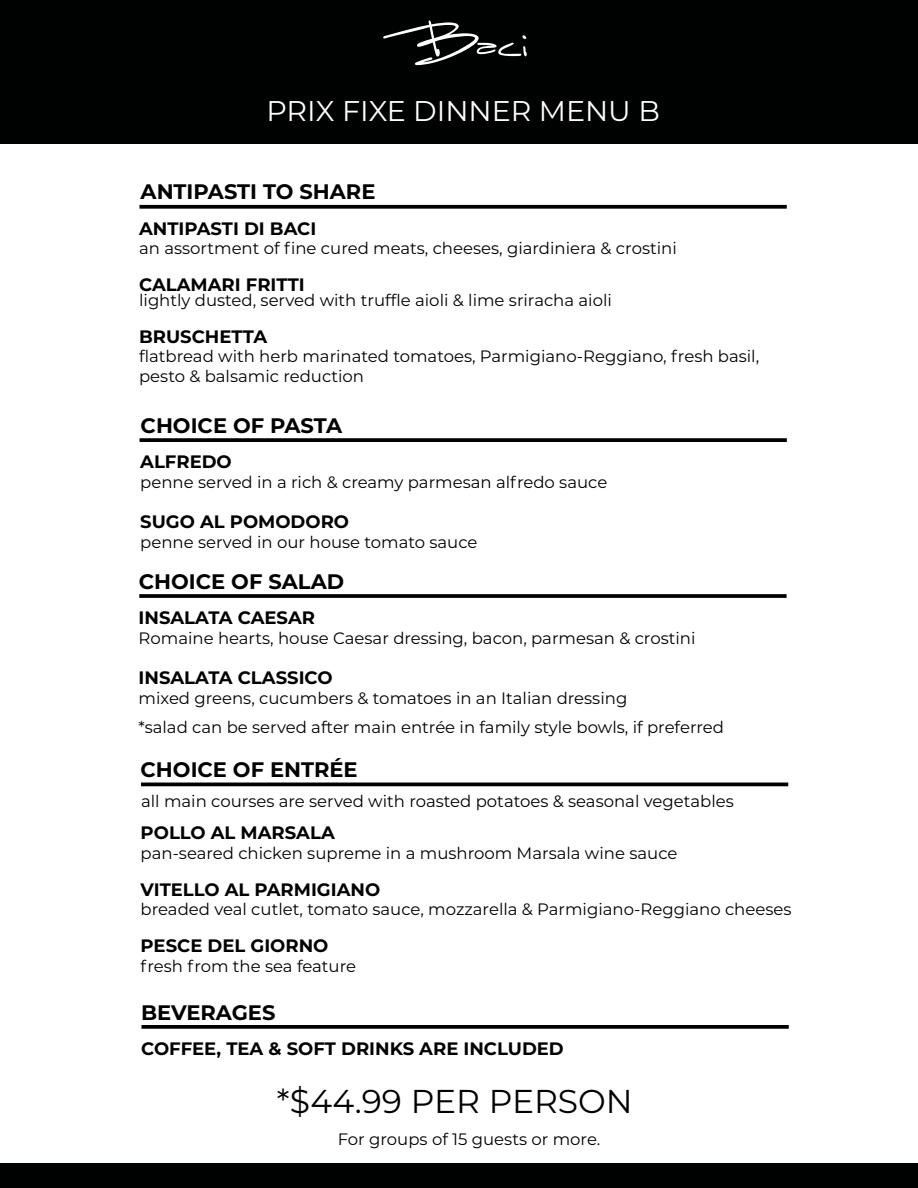
<style>
.page{position:relative;width:918px;height:1188px;background:#fff}
.page>*{position:absolute;margin:0;border:0;box-sizing:border-box;transform-origin:0 0}
.t1{font:33px "Montserrat";color:#000}
.t2{font:28.5px "Montserrat";color:#fff}
.t3{font:700 21px "Montserrat";color:#000}
.t4{font:700 18px "Montserrat";color:#000}
.t5{font:16.5px/19.8px "Montserrat";color:#000}
</style>
<div class="page">
<div style="left:0;top:0;width:918px;height:144px;background:#000101"></div>
<svg style="left:383px;top:20px;width:144px;height:45px"></svg>
<svg style="left:139px;top:205px;width:648px;height:4px;background:#161616"></svg>
<svg style="left:140px;top:438px;width:647px;height:4px;background:#0f0f0f"></svg>
<svg style="left:141px;top:1025px;width:648px;height:4px;background:#101010"></svg>
<hr style="left:141px;top:783px;width:647px;height:3px;background:#000">
<svg style="left:139px;top:594px;width:648px;height:4px;background:#0f0f0f"></svg>
<div style="left:0;top:1164px;width:918px;height:24px;background:#000101"></div>
<h2 class="t2" style="left:266px;top:92px;width:395px">PRIX FIXE DINNER MENU B</h2>
<p class="t3" style="left:141px;top:177px;width:236px">ANTIPASTI TO SHARE</p>
<p class="t4" style="left:139px;top:215px;width:179px">ANTIPASTI DI BACI</p>
<p class="t5" style="left:139px;top:238px;width:539px">an assortment of fine cured meats, cheeses, giardiniera &amp; crostini</p>
<p class="t4" style="left:139px;top:272px;width:167px">CALAMARI FRITTI</p>
<p class="t5" style="left:139px;top:290px;width:474px">lightly dusted, served with truffle aioli &amp; lime sriracha aioli</p>
<p class="t4" style="left:139px;top:323px;width:130px">BRUSCHETTA</p>
<p class="t5" style="left:139px;top:346px;width:622px">flatbread with herb marinated tomatoes, Parmigiano-Reggiano, fresh basil, pesto &amp; balsamic reduction</p>
<p class="t3" style="left:141px;top:410px;width:203px">CHOICE OF PASTA</p>
<p class="t4" style="left:140px;top:449px;width:93px">ALFREDO</p>
<p class="t5" style="left:140px;top:472px;width:469px">penne served in a rich &amp; creamy parmesan alfredo sauce</p>
<p class="t4" style="left:140px;top:508px;width:210px">SUGO AL POMODORO</p>
<p class="t5" style="left:140px;top:531px;width:339px">penne served in our house tomato sauce</p>
<p class="t3" style="left:139px;top:566px;width:207px">CHOICE OF SALAD</p>
<p class="t4" style="left:139px;top:605px;width:178px">INSALATA CAESAR</p>
<p class="t5" style="left:139px;top:628px;width:559px">Romaine hearts, house Caesar dressing, bacon, parmesan &amp; crostini</p>
<p class="t4" style="left:139px;top:664px;width:196px">INSALATA CLASSICO</p>
<p class="t5" style="left:138px;top:682px;width:587px;line-height:29.5px">mixed greens, cucumbers &amp; tomatoes in an Italian dressing<br>*salad can be served after main entrée in family style bowls, if preferred</p>
<p class="t3" style="left:141px;top:755px;width:219px">CHOICE OF ENTRÉE</p>
<p class="t5" style="left:141px;top:790px;width:594px">all main courses are served with roasted potatoes &amp; seasonal vegetables</p>
<p class="t4" style="left:141px;top:820px;width:196px">POLLO AL MARSALA</p>
<p class="t5" style="left:141px;top:843px;width:538px">pan-seared chicken supreme in a mushroom Marsala wine sauce</p>
<p class="t4" style="left:141px;top:876px;width:241px">VITELLO AL PARMIGIANO</p>
<p class="t5" style="left:141px;top:899px;width:652px">breaded veal cutlet, tomato sauce, mozzarella &amp; Parmigiano-Reggiano cheeses</p>
<p class="t4" style="left:141px;top:933px;width:189px">PESCE DEL GIORNO</p>
<p class="t5" style="left:141px;top:955px;width:217px">fresh from the sea feature</p>
<p class="t3" style="left:141px;top:997px;width:136px">BEVERAGES</p>
<p class="t4" style="left:141px;top:1035px;width:424px">COFFEE, TEA &amp; SOFT DRINKS ARE INCLUDED</p>
<h1 class="t1" style="left:277px;top:1079px;width:357px">*$44.99 PER PERSON</h1>
<p class="t5" style="left:338px;top:1128px;width:264px">For groups of 15 guests or more.</p>
</div>
